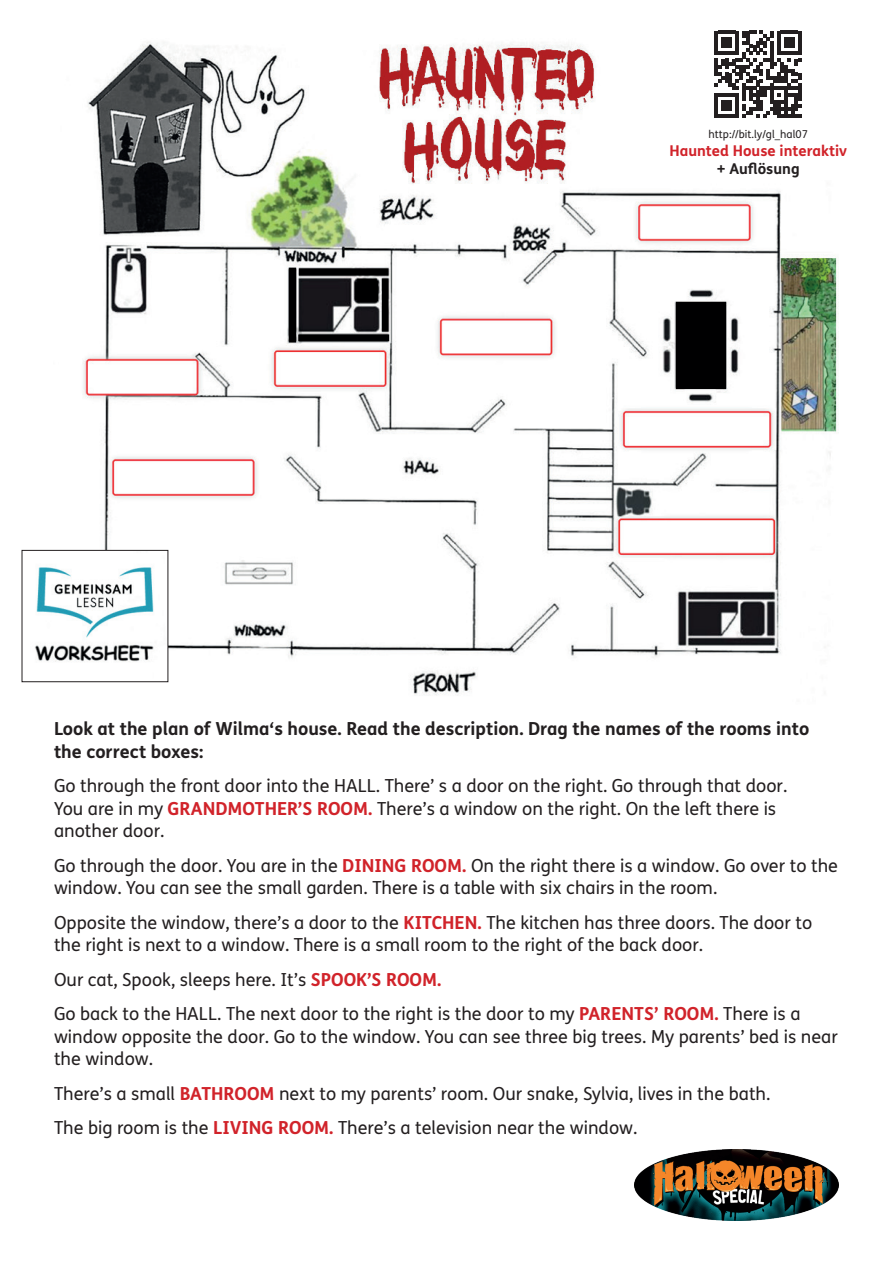
<style>
.page{position:relative;width:893px;height:1263px;background:#fff}
.page>*{position:absolute;margin:0;border:0;box-sizing:border-box;transform-origin:0 0}
.t1{font:18px/22.5px "FS Me Pro";color:#231f20}
.t2{font:700 18px/22.5px "FS Me Pro";color:#231f20}
.t3{font:700 14.85px "FS Me Pro";color:#d1232a}
.t4{font:700 14.85px "FS Me Pro";color:#231f20}
.t5{font:10.8px "FS Me Pro";color:#231f20}
.s1{font-weight:700;color:#d1232a}
</style>
<div class="page">
<img style="left:634px;top:1149px;width:204px;height:71px">
<img style="left:54px;top:42px;width:785px;height:654px">
<div style="left:648px;top:1px;width:219px;height:179px;background:#fff"></div>
<svg style="left:714px;top:31px;width:88px;height:87px"></svg>
<img style="left:35px;top:552px;width:131px;height:128px">
<div style="left:22px;top:550px;width:146px;height:132px;border:1px solid #231f20"></div>
<p class="t5" style="left:709px;top:127px;width:101px">http://bit.ly/gl_hal07</p>
<p class="t3" style="left:669px;top:139px;width:179px">Haunted House interaktiv</p>
<p class="t4" style="left:717px;top:157px;width:84px">+ Auflösung</p>
<p class="t2" style="left:54px;top:717px;width:757px">Look at the plan of Wilma‘s house. Read the description. Drag the names of the rooms into the correct boxes:</p>
<p class="t1" style="left:54px;top:774px;width:735px">Go through the front door into the HALL. There’ s a door on the right. Go through that door.<br>You are in my <span class="s1">GRANDMOTHER’S ROOM.</span> There’s a window on the right. On the left there is another door.</p>
<p class="t1" style="left:54px;top:854px;width:785px">Go through the door. You are in the <span class="s1">DINING ROOM.</span> On the right there is a window. Go over to the window. You can see the small garden. There is a table with six chairs in the room.</p>
<p class="t1" style="left:54px;top:911px;width:760px">Opposite the window, there’s a door to the <span class="s1">KITCHEN.</span> The kitchen has three doors. The door to the right is next to a window. There is a small room to the right of the back door.</p>
<p class="t1" style="left:54px;top:962px;width:748px;line-height:34.5px">Our cat, Spook, sleeps here. It’s <span class="s1">SPOOK’S ROOM.<br></span>Go back to the HALL. The next door to the right is the door to my <span class="s1">PARENTS’ ROOM.</span> There is a</p>
<p class="t1" style="left:54px;top:1025px;width:785px">window opposite the door. Go to the window. You can see three big trees. My parents’ bed is near the window.</p>
<p class="t1" style="left:54px;top:1076px;width:718px;line-height:34.5px">There’s a small <span class="s1">BATHROOM</span> next to my parents’ room. Our snake, Sylvia, lives in the bath.<br>The big room is the <span class="s1">LIVING ROOM.</span> There’s a television near the window.</p>
</div>
